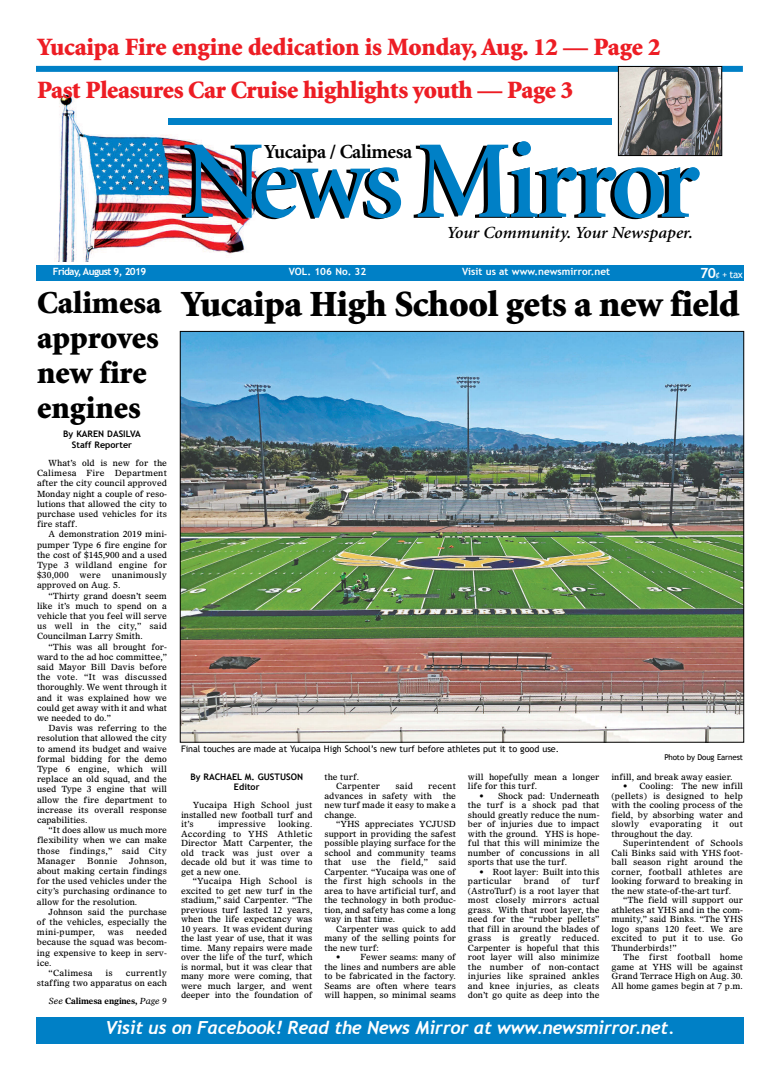
<style>
.page{position:relative;width:780px;height:1080px;background:#fff}
.page>*{position:absolute;margin:0;border:0;box-sizing:border-box;transform-origin:0 0}
.t1{font:600 111px "Minion";letter-spacing:-.04em;color:#0080c6}
.t2{font:900 37px "Minion";letter-spacing:-.01em;color:#000}
.t3{font:900 32px/35px "Minion";color:#000}
.t4{font:900 25px/43.5px "Minion";letter-spacing:-.015em;color:#ed1d24}
.t5{font:700 20px "Minion";letter-spacing:-.02em;color:#000}
.t6{font:italic 700 18px "Trebuchet";letter-spacing:-.02em;color:#fff}
.t7{font:italic 600 17px "Minion";color:#000}
.t8{font:700 10px "Trebuchet MS";color:#fff}
.t9{font:700 10px "Trebuchet MS";letter-spacing:-.06em;color:#fff}
.t10{font:10px "Trebuchet MS";color:#fff}
.t11{font:9px "Trebuchet MS";color:#000}
.t12{font:700 9px/10.6px "Trebuchet MS";color:#000;text-align:center}
.t13{font:8.5px/9.5px "Olympian";color:#000;text-align:justify}
.t14{font:8.5px/9.5px "Olympian";letter-spacing:.02em;color:#000}
.t15{font:700 8.5px "Olympian";letter-spacing:-.02em;color:#000}
.t16{font:8px "Trebuchet MS";letter-spacing:-.015em;color:#000}
.s1{color:#000}
.s2{font-weight:700;font-size:14px}
.s3{font-weight:400;font-style:italic}
</style>
<div class="page">
<div style="left:36px;top:1017px;width:708px;height:27px;background:#0080c6"></div>
<img style="left:55px;top:92px;width:207px;height:169px">
<div style="left:36px;top:66px;width:707px;height:6px;background:#0080c6"></div>
<img style="left:620px;top:68px;width:100px;height:86px">
<div style="left:618px;top:66px;width:104px;height:90px;border:1px solid #000"></div>
<div style="left:168px;top:118px;width:444px;height:7px;background:#0080c6"></div>
<div style="left:36px;top:266px;width:708px;height:15px;background:#0080c6"></div>
<img style="left:182px;top:333px;width:560px;height:408px">
<h3 class="t4" style="left:37px;top:27px;width:625px">Yucaipa Fire engine dedication is Monday, Aug. 12 — Page 2<br>Past Pleasures Car Cruise highlights youth — Page 3</h3>
<h1 class="t1" style="left:178px;top:138px;width:524px"><span class="s1">New</span>s Mirror</h1>
<h3 class="t7" style="left:446px;top:226px;width:248px">Your Community. Your Newspaper.</h3>
<h3 class="t5" style="left:264px;top:144px;width:150px">Yucaipa / Calimesa</h3>
<p class="t9" style="left:53px;top:266px;width:95px">Friday, August 9, 2019</p>
<p class="t8" style="left:289px;top:265px;width:79px">VOL. 106 No. 32</p>
<p class="t8" style="left:462px;top:266px;width:149px">Visit us at www.newsmirror.net</p>
<p class="t10" style="left:700px;top:269px;width:44px"><span class="s2">70</span>¢ + tax</p>
<h2 class="t2" style="left:181px;top:290px;width:560px">Yucaipa High School gets a new field</h2>
<h3 class="t3" style="left:37px;top:287px;width:126px">Calimesa approves new fire engines</h3>
<p class="t12" style="left:63px;top:428px;width:79px">By KAREN DASILVA<br>Staff Reporter</p>
<p class="t13" style="left:37px;top:458px;width:132px;line-height:10.2px;text-indent:12px">What’s old is new for the Calimesa Fire Department after the city council approved Monday night a couple of reso&shy;lutions that allowed the city to purchase used vehicles for its fire staff.</p>
<p class="t13" style="left:37px;top:530px;width:132px;line-height:10.2px;text-indent:12px">A demonstration 2019 mini&shy;pumper Type 6 fire engine for the cost of $145,900 and a used Type 3 wildland engine for $30,000</p>
<p class="t13" style="left:37px;top:571px;width:131px;line-height:10.2px;text-indent:75px">unanimously approved on Aug. 5.</p>
<p class="t13" style="left:37px;top:591px;width:132px;line-height:10.2px;text-indent:12px">“Thirty grand doesn’t seem like it’s much to spend on a vehicle that you feel will serve us well in the city,” said Councilman Larry Smith.</p>
<p class="t13" style="left:37px;top:642px;width:132px;line-height:10.2px;text-indent:12px">“This was all brought for&shy;ward to the ad hoc committee,” said Mayor Bill Davis before the vote. “It was discussed thoroughly. We went through it and it was explained how we could get away with it and what we needed to do.”</p>
<p class="t13" style="left:37px;top:724px;width:132px;line-height:10.2px;text-indent:12px">Davis was referring to the resolution that allowed the city to amend its budget and waive formal bidding for the demo Type 6 engine, which will replace an old squad, and the used Type 3 engine that will allow the fire department to increase its overall response capabilities.</p>
<p class="t13" style="left:37px;top:826px;width:132px;line-height:10.2px;text-indent:12px">“It does allow us much more flexibility when we can make those findings,” said City Manager</p>
<p class="t13" style="left:80px;top:571px;width:23px">were</p>
<p class="t11" style="left:181px;top:744px;width:380px">Final touches are made at Yucaipa High School’s new turf before athletes put it to good use.</p>
<p class="t16" style="left:665px;top:753px;width:80px">Photo by Doug Earnest</p>
<p class="t14" style="left:336px;top:772px;width:46px;text-indent:-12px">the turf.<br>Carpenter</p>
<p class="t13" style="left:395px;top:782px;width:19px">said</p>
<p class="t12" style="left:190px;top:771px;width:114px">By RACHAEL M. GUSTUSON<br>Editor</p>
<p class="t13" style="left:181px;top:801px;width:133px;text-indent:12px">Yucaipa High School just installed new football turf and it’s</p>
<p class="t13" style="left:468px;top:773px;width:133px">will hopefully mean a longer life for this turf.</p>
<p class="t13" style="left:468px;top:792px;width:133px;text-indent:12px">• Shock pad: Underneath the turf is a shock pad that should greatly reduce the num&shy;ber of injuries due to impact with the ground. YHS is hope&shy;ful that this will minimize the number of concussions in all sports that use the turf.</p>
<p class="t13" style="left:468px;top:868px;width:133px;text-indent:12px">• Root layer: Built into this particular</p>
<p class="t13" style="left:611px;top:773px;width:123px">infill, and break away easier.</p>
<p class="t13" style="left:611px;top:782px;width:133px;text-indent:12px">• Cooling: The new infill (pellets) is designed to help with the cooling process of the field, by absorbing water and slowly evaporating it out throughout the day.</p>
<p class="t13" style="left:611px;top:839px;width:133px;text-indent:12px">Superintendent of Schools Cali Binks said with YHS foot&shy;ball season right around the corner, football athletes are looking forward to breaking in the new state-of-the-art turf.</p>
<p class="t13" style="left:611px;top:896px;width:133px;text-indent:12px">“The field will support our athletes at YHS and in the com&shy;munity,” said Binks. “The YHS logo spans 120 feet. We are excited to put it to use. Go Thunderbirds!”</p>
<p class="t13" style="left:611px;top:953px;width:133px;text-indent:12px">The first football home game at YHS will be against Grand Terrace High on Aug. 30.<br>All home games begin at 7 p.m.</p>
<p class="t13" style="left:324px;top:782px;width:133px;text-indent:104px">recent advances in safety with</p>
<p class="t13" style="left:324px;top:791px;width:133px;text-indent:118px">the new turf made it easy to make a change.</p>
<p class="t13" style="left:324px;top:820px;width:133px;text-indent:12px">“YHS appreciates YCJUSD support in providing the safest possible playing surface for the school and community teams that use the field,” said Carpenter. “Yucaipa was one of the first high schools in the area to have artificial turf, and the technology in both produc&shy;tion, and safety has come a long way in that time.</p>
<p class="t13" style="left:324px;top:925px;width:133px;text-indent:12px">Carpenter was quick to add many of the selling points for the new turf:</p>
<p class="t13" style="left:324px;top:953px;width:133px;text-indent:12px">• Fewer seams: many of the lines and numbers are able to be fabricated in the factory.<br>Seams are often where tears will happen, so minimal seams</p>
<p class="t13" style="left:181px;top:820px;width:133px;text-indent:97px">looking.<br>According to YHS Athletic Director Matt Carpenter, the old track was just over a decade old but it was time to get a new one.</p>
<p class="t13" style="left:181px;top:877px;width:133px;text-indent:12px">“Yucaipa High School is excited to get new turf in the stadium,” said Carpenter. “The previous turf lasted 12 years, when the life expectancy was 10 years. It was evident during the last year of use, that it was time. Many repairs were made over the life of the turf, which is normal, but it was clear that many more were coming, that were much larger, and went deeper into the foundation of</p>
<p class="t14" style="left:218px;top:820px;width:49px">impressive</p>
<p class="t13" style="left:37px;top:856px;width:132px;line-height:10.2px;text-indent:92px">Johnson, about making certain findings for the used vehicles under the city’s purchasing ordinance to allow for the resolution.</p>
<p class="t13" style="left:37px;top:907px;width:132px;line-height:10.2px;text-indent:12px">Johnson said the purchase of the vehicles, especially the mini-pumper,</p>
<p class="t13" style="left:87px;top:857px;width:32px">Bonnie</p>
<p class="t13" style="left:468px;top:877px;width:133px;text-indent:114px">turf (AstroTurf) is a root layer that most closely mirrors actual grass. With that root layer, the need for the “rubber pellets” that fill in around the blades of grass is greatly reduced.<br>Carpenter is hopeful that this root layer will also minimize the number of non-contact injuries like sprained ankles and knee injuries, as cleats don’t go quite as deep into the</p>
<p class="t13" style="left:524px;top:877px;width:27px">brand</p>
<p class="t13" style="left:561px;top:877px;width:10px">of</p>
<p class="t13" style="left:107px;top:928px;width:18px">was</p>
<p class="t13" style="left:136px;top:928px;width:32px">needed</p>
<p class="t13" style="left:37px;top:938px;width:132px">because the squad was becom-</p>
<p class="t13" style="left:37px;top:948px;width:132px">ing expensive to keep in serv-</p>
<p class="t13" style="left:37px;top:959px;width:16px">ice.</p>
<p class="t14" style="left:49px;top:969px;width:46px">“Calimesa</p>
<p class="t13" style="left:106px;top:969px;width:9px">is</p>
<p class="t13" style="left:37px;top:968px;width:132px;line-height:10.2px;text-align:right">currently<br>staffing two apparatus on each</p>
<p class="t15" style="left:49px;top:997px;width:120px"><span class="s3">See</span> Calimesa engines, <span class="s3">Page 9</span></p>
<h3 class="t6" style="left:105px;top:1017px;width:571px">Visit us on Facebook! Read the News Mirror at www.newsmirror.net.</h3>
</div>
